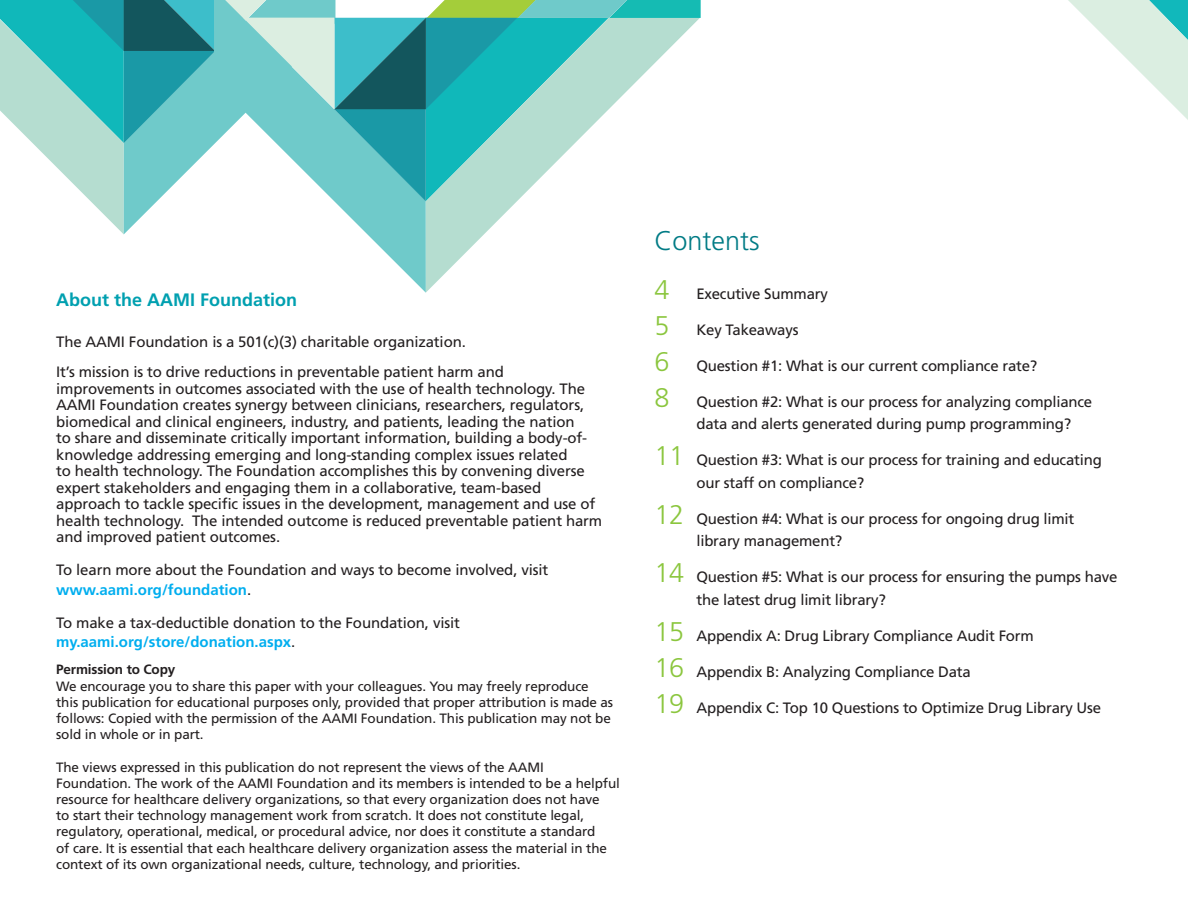
<style>
.page{position:relative;width:1188px;height:918px;background:#fff}
.page>*{position:absolute;margin:0;border:0;box-sizing:border-box;transform-origin:0 0}
.t1{font:300 27px "Frutiger";color:#007b85}
.t2{font:700 18px "Frutiger";color:#00a0b0}
.t3{font:15px/16.5px "Frutiger";letter-spacing:-.01em;color:#231f20}
.t4{font:700 15px "Frutiger";color:#00aeef}
.t5{font:13.5px/16.2px "Frutiger";letter-spacing:-.01em;color:#231f20}
.t6{font:700 13.5px "Frutiger";letter-spacing:-.01em;color:#231f20}
.s1{font-weight:700;color:#00aeef}
.s2{font-weight:400;color:#231f20}
.s3{font-weight:300;font-size:27px;color:#8bc63e}
</style>
<div class="page">
<svg style="left:1068px;top:0;width:120px;height:120px"></svg>
<svg style="left:426px;top:234px;width:58px;height:58px"></svg>
<svg style="left:367px;top:234px;width:59px;height:59px"></svg>
<svg style="left:0;top:0;width:701px;height:234px"></svg>
<p class="t2" style="left:56px;top:289px;width:243px">About the AAMI Foundation</p>
<p class="t3" style="left:56px;top:334px;width:411px">The AAMI Foundation is a 501(c)(3) charitable organization.</p>
<p class="t3" style="left:56px;top:364px;width:548px">It’s mission is to drive reductions in preventable patient harm and improvements in outcomes associated with the use of health technology. The AAMI Foundation creates synergy between clinicians, researchers, regulators, biomedical and clinical engineers, industry, and patients, leading the nation<br>to share and disseminate critically important information, building a body-of&shy;knowledge addressing emerging and long-standing complex issues related<br>to health technology. The Foundation accomplishes this by convening diverse expert stakeholders and engaging them in a collaborative, team-based approach to tackle specific issues in the development, management and use of health technology. The intended outcome is reduced preventable patient harm and improved patient outcomes.</p>
<p class="t3" style="left:56px;top:561px;width:494px;line-height:19.5px">To learn more about the Foundation and ways to become involved, visit <span class="s1">www.aami.org/foundation</span>.</p>
<p class="t3" style="left:56px;top:615px;width:405px">To make a tax-deductible donation to the Foundation, visit</p>
<p class="t4" style="left:56px;top:633px;width:241px">my.aami.org/store/donation.aspx<span class="s2">.</span></p>
<p class="t6" style="left:56px;top:662px;width:121px">Permission to Copy</p>
<p class="t5" style="left:56px;top:678px;width:558px">We encourage you to share this paper with your colleagues. You may freely reproduce this publication for educational purposes only, provided that proper attribution is made as follows: Copied with the permission of the AAMI Foundation. This publication may not be sold in whole or in part.</p>
<p class="t5" style="left:56px;top:759px;width:565px">The views expressed in this publication do not represent the views of the AAMI Foundation. The work of the AAMI Foundation and its members is intended to be a helpful resource for healthcare delivery organizations, so that every organization does not have<br>to start their technology management work from scratch. It does not constitute legal, regulatory, operational, medical, or procedural advice, nor does it constitute a standard<br>of care. It is essential that each healthcare delivery organization assess the material in the context of its own organizational needs, culture, technology, and priorities.</p>
<p class="t1" style="left:654px;top:225px;width:107px">Contents</p>
<p class="t3" style="left:654px;top:285px;width:175px"><span class="s3">4</span> Executive Summary</p>
<p class="t3" style="left:654px;top:321px;width:146px"><span class="s3">5</span> Key Takeaways</p>
<p class="t3" style="left:654px;top:357px;width:384px"><span class="s3">6</span> Question #1: What is our current compliance rate?</p>
<p class="t3" style="left:696px;top:390px;width:397px;line-height:22.5px;text-indent:-42px"><span class="s3">8</span> Question #2: What is our process for analyzing compliance data and alerts generated during pump programming?</p>
<p class="t3" style="left:696px;top:449px;width:407px;line-height:22.5px;text-indent:-42px"><span class="s3">11</span> Question #3: What is our process for training and educating our staff on compliance?</p>
<p class="t3" style="left:696px;top:507px;width:379px;line-height:22.5px;text-indent:-42px"><span class="s3">12</span> Question #4: What is our process for ongoing drug limit library management?</p>
<p class="t3" style="left:696px;top:566px;width:422px;line-height:22.5px;text-indent:-42px"><span class="s3">14</span> Question #5: What is our process for ensuring the pumps have the latest drug limit library?</p>
<p class="t3" style="left:654px;top:627px;width:381px"><span class="s3">15</span> Appendix A: Drug Library Compliance Audit Form</p>
<p class="t3" style="left:654px;top:663px;width:318px"><span class="s3">16</span> Appendix B: Analyzing Compliance Data</p>
<p class="t3" style="left:654px;top:699px;width:448px"><span class="s3">19</span> Appendix C: Top 10 Questions to Optimize Drug Library Use</p>
</div>
